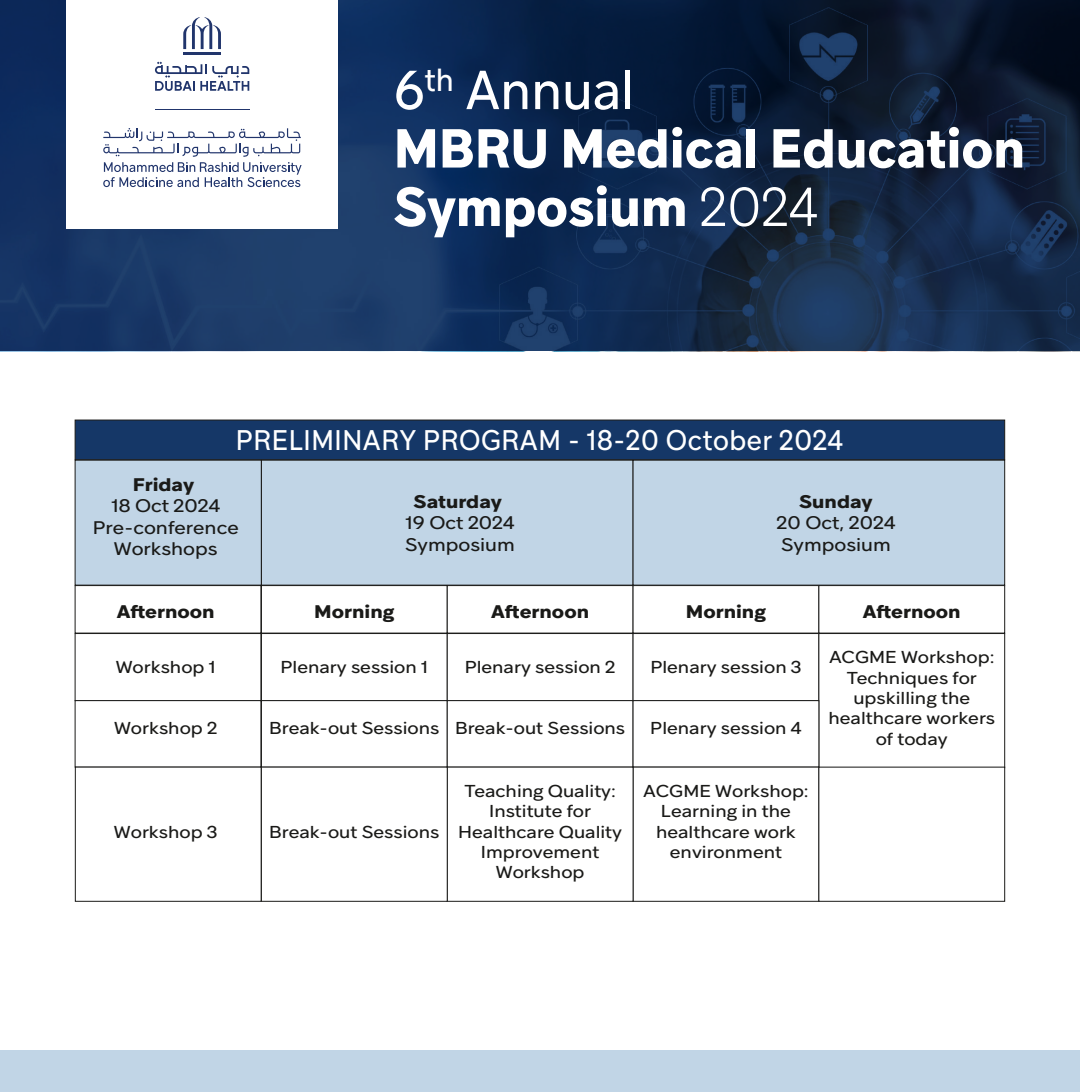
<style>
.page{position:relative;width:1080px;height:1092px;background:#fff}
.page>*{position:absolute;margin:0;border:0;box-sizing:border-box;transform-origin:0 0}
.t1{font:700 54px/58.4px "Guillon";color:#fff}
.t2{font:28px "Guillon";letter-spacing:.02em;color:#fff}
.t3{font:18px/21.6px "Guillon";color:#1a1a18;scale:1.17 1}
.t4{font:700 18px "Guillon";color:#1a1a18;scale:1.17 1}
.t5{font:17px/20.4px "Guillon";color:#1a1a18;text-align:center;scale:1.17 1}
.s1{font-weight:400}
.s2{font-weight:300}
</style>
<div class="page">
<div style="left:75px;top:460px;width:187px;height:125px;background:#c1d5e6"></div>
<div style="left:261px;top:460px;width:372px;height:125px;background:#c1d5e6"></div>
<div style="left:261px;top:585px;width:187px;height:48px;background:#fff;border:1px solid #1a1a18"></div>
<div style="left:75px;top:585px;width:186px;height:48px;background:#fff;border:1px solid #1a1a18"></div>
<div style="left:447px;top:585px;width:186px;height:48px;background:#fff;border:1px solid #1a1a18"></div>
<div style="left:633px;top:585px;width:186px;height:48px;background:#fff;border:1px solid #1a1a18"></div>
<div style="left:819px;top:585px;width:186px;height:48px;background:#fff;border:1px solid #1a1a18"></div>
<div style="left:633px;top:460px;width:372px;height:125px;background:#c1d5e6"></div>
<div style="left:75px;top:420px;width:930px;height:40px;background:#153767;border:1px solid #1a1a18"></div>
<div style="left:261px;top:633px;width:187px;height:68px;background:#fff;border:1px solid #1a1a18"></div>
<div style="left:75px;top:633px;width:186px;height:68px;background:#fff;border:1px solid #1a1a18"></div>
<div style="left:447px;top:633px;width:186px;height:68px;background:#fff;border:1px solid #1a1a18"></div>
<div style="left:633px;top:633px;width:186px;height:68px;background:#fff;border:1px solid #1a1a18"></div>
<div style="left:819px;top:633px;width:186px;height:135px;background:#fff;border:1px solid #1a1a18"></div>
<div style="left:261px;top:700px;width:187px;height:67px;background:#fff;border:1px solid #1a1a18"></div>
<div style="left:75px;top:700px;width:186px;height:67px;background:#fff;border:1px solid #1a1a18"></div>
<div style="left:447px;top:700px;width:186px;height:67px;background:#fff;border:1px solid #1a1a18"></div>
<div style="left:633px;top:700px;width:186px;height:67px;background:#fff;border:1px solid #1a1a18"></div>
<svg style="left:0;top:0;width:1080px;height:350px;background:#112a4f"></svg>
<div style="left:67px;top:0;width:271px;height:228px;background:#fff"></div>
<svg style="left:155px;top:62px;width:94px;height:29px"></svg>
<hr style="left:183px;top:52px;width:38px;height:3px;background:#21356c">
<svg style="left:183px;top:17px;width:38px;height:32px"></svg>
<hr style="left:155px;top:109px;width:94px;height:1px;background:#21356c">
<svg style="left:103px;top:128px;width:199px;height:59px"></svg>
<div style="left:633px;top:767px;width:186px;height:134px;background:#fff;border:1px solid #1a1a18"></div>
<div style="left:819px;top:767px;width:186px;height:134px;background:#fff"></div>
<div style="left:75px;top:767px;width:187px;height:134px;background:#fff;border:1px solid #1a1a18"></div>
<div style="left:0;top:1050px;width:1080px;height:42px;background:#c1d5e6"></div>
<h1 class="t1" style="left:394px;top:59px;width:633px"><span class="s1">6</span><sup>th</sup> <span class="s1">Annual<br></span>MBRU Medical Education<br>Symposium <span class="s2">2024</span></h1>
<h2 class="t2" style="left:236px;top:423px;width:609px">PRELIMINARY PROGRAM - 18-20 October 2024</h2>
<p class="t4" style="left:133px;top:473px;width:54px">Friday</p>
<p class="t3" style="left:93px;top:494px;width:126px;text-align:center">18 Oct 2024<br>Pre-conference<br>Workshops</p>
<p class="t4" style="left:414px;top:490px;width:77px">Saturday</p>
<p class="t3" style="left:405px;top:511px;width:95px">19 Oct 2024<br>Symposium</p>
<p class="t4" style="left:799px;top:490px;width:64px">Sunday</p>
<p class="t3" style="left:777px;top:511px;width:103px">20 Oct, 2024<br>Symposium</p>
<p class="t4" style="left:117px;top:600px;width:85px">Afternoon</p>
<p class="t4" style="left:314px;top:600px;width:70px">Morning</p>
<p class="t4" style="left:491px;top:600px;width:85px">Afternoon</p>
<p class="t4" style="left:686px;top:600px;width:70px">Morning</p>
<p class="t4" style="left:863px;top:600px;width:85px">Afternoon</p>
<p class="t5" style="left:116px;top:656px;width:87px">Workshop 1</p>
<p class="t5" style="left:281px;top:656px;width:128px">Plenary session 1</p>
<p class="t5" style="left:465px;top:656px;width:131px">Plenary session 2</p>
<p class="t5" style="left:650px;top:656px;width:131px">Plenary session 3</p>
<p class="t5" style="left:828px;top:646px;width:144px">ACGME Workshop:<br>Techniques for upskilling the healthcare workers of today</p>
<p class="t5" style="left:114px;top:717px;width:90px">Workshop 2</p>
<p class="t5" style="left:269px;top:717px;width:306px">Break-out Sessions Break-out Sessions</p>
<p class="t5" style="left:650px;top:717px;width:131px">Plenary session 4</p>
<p class="t5" style="left:114px;top:821px;width:90px">Workshop 3</p>
<p class="t5" style="left:269px;top:822px;width:147px">Break-out Sessions</p>
<p class="t5" style="left:458px;top:780px;width:142px">Teaching Quality:<br>Institute for<br>Healthcare Quality<br>Improvement<br>Workshop</p>
<p class="t5" style="left:643px;top:780px;width:143px">ACGME Workshop:<br>Learning in the healthcare work environment</p>
</div>
